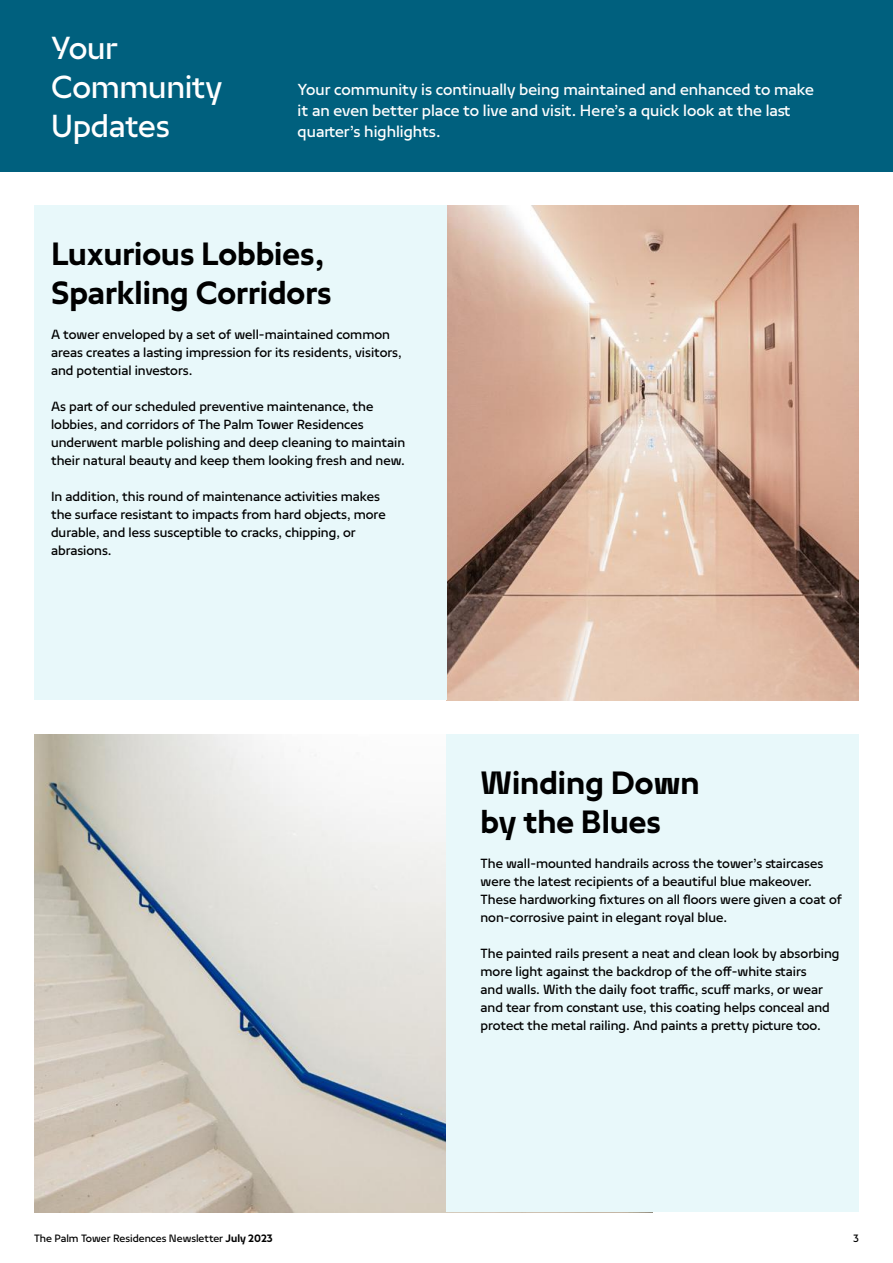
<style>
.page{position:relative;width:893px;height:1263px;background:#fff}
.page>*{position:absolute;margin:0;border:0;box-sizing:border-box;transform-origin:0 0}
.t1{font:700 36px/39px "Nakheel Text";color:#000}
.t2{font:36px/39px "Nakheel Headline";letter-spacing:-.01em;color:#fff}
.t3{font:18px/21px "Nakheel Text";color:#fff}
.t4{font:15px/18px "Nakheel Text";color:#000}
.t5{font:12px "Nakheel Text";color:#000}
.s1{font-weight:700}
</style>
<div class="page">
<div style="left:0;top:0;width:893px;height:171px;background:#00607e"></div>
<img style="left:34px;top:734px;width:412px;height:478px">
<img style="left:446px;top:205px;width:413px;height:495px">
<div style="left:446px;top:734px;width:413px;height:478px;background:#e8f8fa"></div>
<div style="left:34px;top:205px;width:412px;height:495px;background:#e8f8fa"></div>
<h1 class="t2" style="left:51px;top:28px;width:173px">Your<br>Community<br>Updates</h1>
<p class="t3" style="left:298px;top:79px;width:518px">Your community is continually being maintained and enhanced to make it an even better place to live and visit. Here’s a quick look at the last quarter’s highlights.</p>
<h1 class="t1" style="left:51px;top:234px;width:282px">Luxurious Lobbies,<br>Sparkling Corridors</h1>
<p class="t4" style="left:51px;top:325px;width:352px">A tower enveloped by a set of well-maintained common areas creates a lasting impression for its residents, visitors, and potential investors.</p>
<p class="t4" style="left:51px;top:397px;width:356px">As part of our scheduled preventive maintenance, the lobbies, and corridors of The Palm Tower Residences underwent marble polishing and deep cleaning to maintain their natural beauty and keep them looking fresh and new.</p>
<p class="t4" style="left:51px;top:487px;width:336px">In addition, this round of maintenance activities makes the surface resistant to impacts from hard objects, more durable, and less susceptible to cracks, chipping, or abrasions.</p>
<h1 class="t1" style="left:480px;top:763px;width:220px">Winding Down by the Blues</h1>
<p class="t4" style="left:480px;top:854px;width:363px">The wall-mounted handrails across the tower’s staircases were the latest recipients of a beautiful blue makeover.<br>These hardworking fixtures on all floors were given a coat of non-corrosive paint in elegant royal blue.</p>
<p class="t4" style="left:480px;top:944px;width:361px">The painted rails present a neat and clean look by absorbing more light against the backdrop of the off-white stairs<br>and walls. With the daily foot traffic, scuff marks, or wear and tear from constant use, this coating helps conceal and protect the metal railing. And paints a pretty picture too.</p>
<p class="t5" style="left:34px;top:1230px;width:240px">The Palm Tower Residences Newsletter <span class="s1">July 2023</span></p>
<p class="t5" style="left:853px;top:1230px;width:7px">3</p>
</div>
